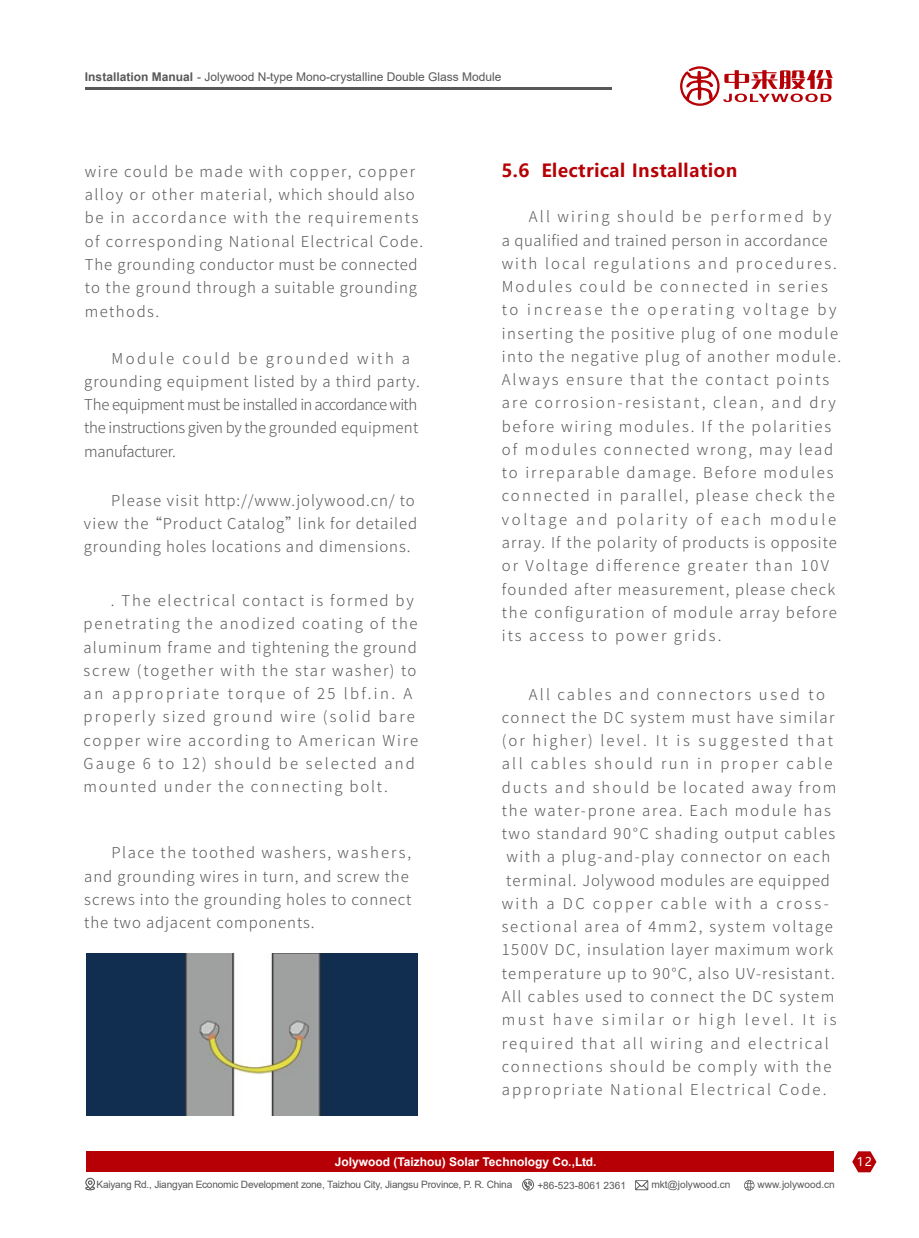
<style>
.page{position:relative;width:919px;height:1238px;background:#fff}
.page>*{position:absolute;margin:0;border:0;box-sizing:border-box;transform-origin:0 0}
.t1{font:700 18px "Microsoft Ya Hei";letter-spacing:.02em;color:#b60005}
.t2{font:300 15px/23.2px "Source Han Sans CN";letter-spacing:.105em;color:#595757}
.t3{font:300 15px/23.2px "Source Han Sans CN";letter-spacing:.08em;color:#595757}
.t4{font:300 15px/23.2px "Source Han Sans CN";letter-spacing:.06em;color:#595757}
.t5{font:300 15px/23.2px "Source Han Sans CN";letter-spacing:-.02em;color:#595757}
.t6{font:300 15px "Source Han Sans CN";letter-spacing:.14em;color:#595757}
.t7{font:300 15px "Source Han Sans CN";letter-spacing:.16em;color:#595757}
.t8{font:300 15px "Source Han Sans CN";letter-spacing:.165em;color:#595757}
.t9{font:300 15px "Source Han Sans CN";letter-spacing:.18em;color:#595757}
.t10{font:12px "Arial";color:#595757}
.t11{font:700 12px "Arial";color:#fff}
.t12{font:12px "Microsoft Ya Hei";color:#fff}
.t13{font:10.05px "Arial";letter-spacing:-.02em;color:#595757}
.t14{font:10.05px "Arial";color:#595757}
.s1{font-weight:700}
</style>
<div class="page">
<svg style="left:852px;top:1151px;width:24px;height:21px"></svg>
<div style="left:86px;top:1151px;width:747px;height:21px;background:#b60005"></div>
<div style="left:85px;top:1177px;width:10px;height:12px;border:1px solid #595757;border-radius:4px"></div>
<svg style="left:85px;top:1180px;width:10px;height:10px"></svg>
<svg style="left:744px;top:1180px;width:10px;height:10px"></svg>
<svg style="left:635px;top:1180px;width:13px;height:10px"></svg>
<svg style="left:522px;top:1178px;width:12px;height:12px"></svg>
<img style="left:86px;top:953px;width:332px;height:162px">
<hr style="left:85px;top:87px;width:526px;height:3px;background:#595757">
<svg style="left:680px;top:66px;width:152px;height:40px"></svg>
<p class="t10" style="left:85px;top:69px;width:418px"><span class="s1">Installation Manual</span> - Jolywood N-type Mono-crystalline Double Glass Module</p>
<p class="t3" style="left:85px;top:160px;width:340px">wire could be made with copper, copper alloy or other material, which should also be in accordance with the requirements of corresponding National Electrical Code.<br>The grounding conductor must be connected to the ground through a suitable grounding methods.</p>
<p class="t5" style="left:84px;top:347px;width:337px;text-indent:27px">Module could be grounded with a grounding equipment listed by a third party.<br>The equipment must be installed in accordance with the instructions given by the grounded equipment manufacturer.</p>
<p class="t4" style="left:84px;top:489px;width:335px;text-indent:27px">Please visit http://www.jolywood.cn/ to view the “Product Catalog”link for detailed grounding holes locations and dimensions.</p>
<p class="t2" style="left:84px;top:589px;width:336px;text-indent:27px">. The electrical contact is formed by penetrating the anodized coating of the aluminum frame and tightening the ground screw (together with the star washer) to an appropriate torque of 25 lbf.in. A properly sized ground wire (solid bare copper wire according to American Wire Gauge 6 to 12) should be selected and mounted under the connecting bolt.</p>
<p class="t4" style="left:84px;top:841px;width:328px;text-indent:27px">Place the toothed washers, washers, and grounding wires in turn, and screw the screws into the grounding holes to connect the two adjacent components.</p>
<p class="t1" style="left:501px;top:158px;width:237px">5.6 Electrical Installation</p>
<p class="t2" style="left:501px;top:205px;width:341px;text-indent:27px">All wiring should be performed by a qualified and trained person in accordance with local regulations and procedures.<br>Modules could be connected in series to increase the operating voltage by inserting the positive plug of one module into the negative plug of another module.<br>Always ensure that the contact points are corrosion-resistant, clean, and dry before wiring modules. If the polarities of modules connected wrong, may lead to irreparable damage. Before modules connected in parallel, please check the voltage and polarity of each module array. If the polarity of products is opposite or Voltage difference greater than 10V founded after measurement, please check the configuration of module array before its access to power grids.</p>
<p class="t6" style="left:529px;top:685px;width:298px">All cables and connectors used to</p>
<p class="t2" style="left:501px;top:706px;width:334px">connect the DC system must have similar</p>
<p class="t8" style="left:501px;top:732px;width:333px">(or higher) level. It is suggested that</p>
<p class="t7" style="left:501px;top:755px;width:332px">all cables should run in proper cable</p>
<p class="t2" style="left:501px;top:775px;width:336px">ducts and should be located away from</p>
<p class="t2" style="left:501px;top:799px;width:330px">the water-prone area. Each module has</p>
<p class="t2" style="left:501px;top:822px;width:335px">two standard 90°C shading output cables</p>
<p class="t2" style="left:506px;top:845px;width:325px">with a plug-and-play connector on each</p>
<p class="t4" style="left:506px;top:868px;width:325px">terminal. Jolywood modules are equipped</p>
<p class="t7" style="left:501px;top:894px;width:328px">with a DC copper cable with a cross-</p>
<p class="t2" style="left:501px;top:915px;width:333px">sectional area of 4mm2, system voltage</p>
<p class="t3" style="left:501px;top:938px;width:333px">1500V DC, insulation layer maximum work</p>
<p class="t3" style="left:501px;top:961px;width:334px">temperature up to 90°C, also UV-resistant.</p>
<p class="t2" style="left:501px;top:985px;width:334px">All cables used to connect the DC system</p>
<p class="t9" style="left:501px;top:1011px;width:336px">must have similar or high level. It is</p>
<p class="t6" style="left:501px;top:1034px;width:328px">required that all wiring and electrical</p>
<p class="t2" style="left:501px;top:1054px;width:331px">connections should be comply with the</p>
<p class="t6" style="left:501px;top:1080px;width:326px">appropriate National Electrical Code.</p>
<p class="t11" style="left:335px;top:1153px;width:263px">Jolywood (Taizhou) Solar Technology Co.,Ltd.</p>
<p class="t12" style="left:856px;top:1153px;width:16px">12</p>
<p class="t13" style="left:97px;top:1177px;width:417px">Kaiyang Rd., Jiangyan Economic Development zone, Taizhou City, Jiangsu Province, P. R. China</p>
<p class="t14" style="left:537px;top:1178px;width:90px">+86-523-8061 2361</p>
<p class="t14" style="left:651px;top:1177px;width:81px">mkt@jolywood.cn</p>
<p class="t14" style="left:757px;top:1177px;width:79px">www.jolywood.cn</p>
</div>
